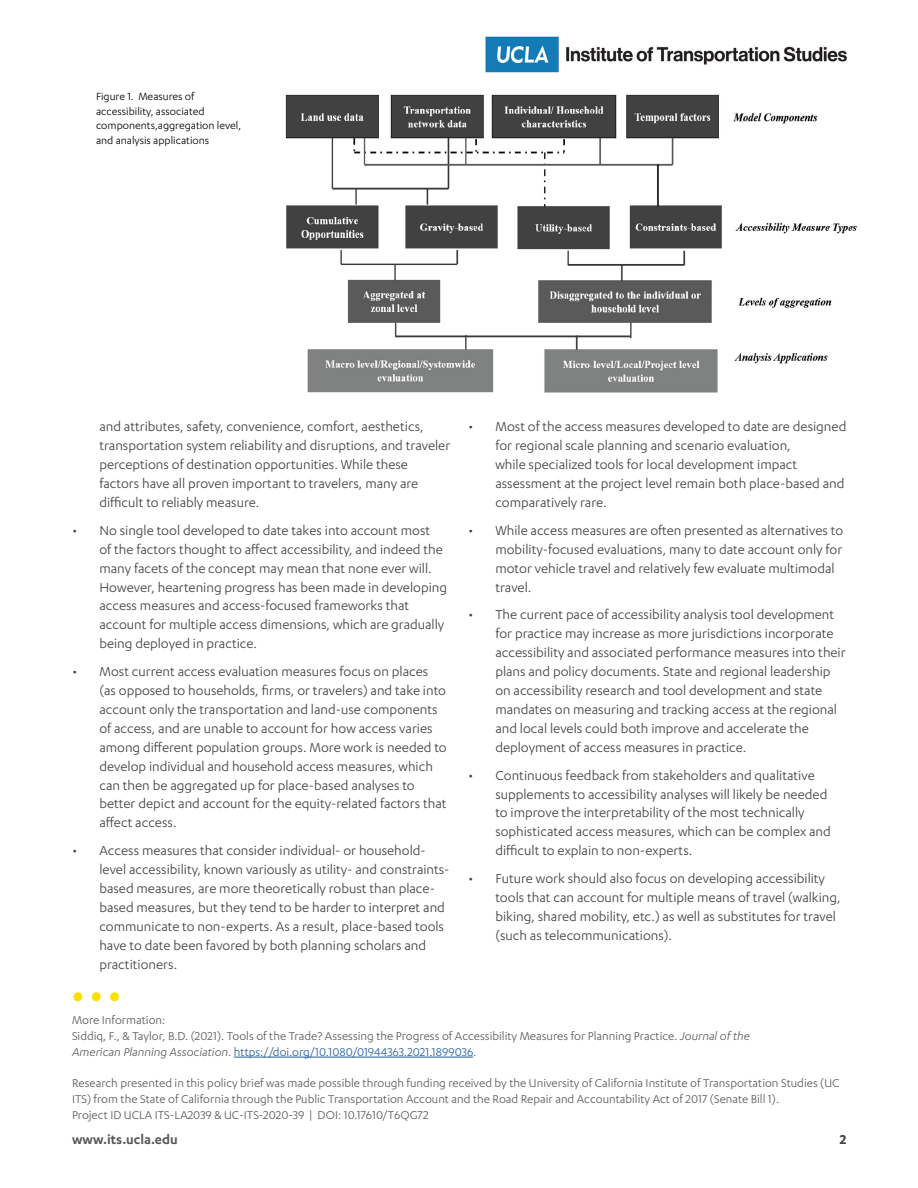
<style>
.page{position:relative;width:918px;height:1188px;background:#fff}
.page>*{position:absolute;margin:0;border:0;box-sizing:border-box;transform-origin:0 0}
.t1{font:15px/18.9px "Karbon";color:#414042}
.t2{font:600 15px "Karbon";color:#58595b}
.t3{font:600 15px "Karbon";color:#414042}
.Project_ID{font:13.2px/15.8px "Karbon";color:#58595b}
.Project_ID-2{font:13.2px "Karbon";color:#215e9e}
.Captions{font:12px/14.4px "Karbon";color:#000}
.s1{font-style:italic}
.s2{font-style:italic;color:#58595b}
.s3{color:#58595b}
</style>
<div class="page">
<hr style="left:234px;top:1057px;width:239px;height:1px;background:#215e9e">
<img style="left:485px;top:36px;width:362px;height:37px">
<svg style="left:92px;top:992px;width:9px;height:10px"></svg>
<svg style="left:110px;top:992px;width:9px;height:10px"></svg>
<svg style="left:73px;top:992px;width:10px;height:10px"></svg>
<img style="left:285px;top:94px;width:572px;height:299px">
<p class="Captions" style="left:96px;top:89px;width:147px">Figure 1. Measures of accessibility, associated components,aggregation level, and analysis applications</p>
<p class="t1" style="left:99px;top:417px;width:352px">and attributes, safety, convenience, comfort, aesthetics, transportation system reliability and disruptions, and traveler perceptions of destination opportunities. While these factors have all proven important to travelers, many are difficult to reliably measure.</p>
<p class="t1" style="left:99px;top:520px;width:349px;text-indent:-27px">• No single tool developed to date takes into account most<br>of the factors thought to affect accessibility, and indeed the many facets of the concept may mean that none ever will.<br>However, heartening progress has been made in developing access measures and access-focused frameworks that account for multiple access dimensions, which are gradually being deployed in practice.</p>
<p class="t1" style="left:99px;top:662px;width:349px;text-indent:-27px">• Most current access evaluation measures focus on places (as opposed to households, firms, or travelers) and take into account only the transportation and land-use components of access, and are unable to account for how access varies among different population groups. More work is needed to develop individual and household access measures, which can then be aggregated up for place-based analyses to better depict and account for the equity-related factors that affect access.</p>
<p class="t1" style="left:99px;top:841px;width:352px;text-indent:-27px">• Access measures that consider individual- or household&shy;level accessibility, known variously as utility- and constraints&shy;based measures, are more theoretically robust than place&shy;based measures, but they tend to be harder to interpret and communicate to non-experts. As a result, place-based tools have to date been favored by both planning scholars and practitioners.</p>
<p class="t1" style="left:495px;top:417px;width:353px;text-indent:-27px">• Most of the access measures developed to date are designed for regional scale planning and scenario evaluation,<br>while specialized tools for local development impact assessment at the project level remain both place-based and comparatively rare.</p>
<p class="t1" style="left:495px;top:520px;width:349px;text-indent:-27px">• While access measures are often presented as alternatives to mobility-focused evaluations, many to date account only for motor vehicle travel and relatively few evaluate multimodal travel.</p>
<p class="t1" style="left:495px;top:605px;width:352px;text-indent:-27px">• The current pace of accessibility analysis tool development for practice may increase as more jurisdictions incorporate accessibility and associated performance measures into their plans and policy documents. State and regional leadership on accessibility research and tool development and state mandates on measuring and tracking access at the regional and local levels could both improve and accelerate the deployment of access measures in practice.</p>
<p class="t1" style="left:495px;top:765px;width:337px;text-indent:-27px">• Continuous feedback from stakeholders and qualitative supplements to accessibility analyses will likely be needed to improve the interpretability of the most technically sophisticated access measures, which can be complex and difficult to explain to non-experts.</p>
<p class="t1" style="left:495px;top:869px;width:347px;text-indent:-27px">• Future work should also focus on developing accessibility tools that can account for multiple means of travel (walking, biking, shared mobility, etc.) as well as substitutes for travel (such as telecommunications).</p>
<p class="Project_ID" style="left:72px;top:1012px;width:95px">More Information:</p>
<p class="Project_ID" style="left:72px;top:1028px;width:680px">Siddiq, F., &amp; Taylor, B.D. (2021). Tools of the Trade? Assessing the Progress of Accessibility Measures for Planning Practice. <span class="s1">Journal of the</span></p>
<p class="Project_ID-2" style="left:72px;top:1045px;width:406px"><span class="s2">American Planning Association</span><span class="s3">.</span> https://doi.org/10.1080/01944363.2021.1899036<span class="s3">.</span></p>
<p class="Project_ID" style="left:72px;top:1075px;width:769px">Research presented in this policy brief was made possible through funding received by the University of California Institute of Transportation Studies (UC<br>ITS) from the State of California through the Public Transportation Account and the Road Repair and Accountability Act of 2017 (Senate Bill 1).</p>
<p class="Project_ID" style="left:72px;top:1107px;width:358px">Project ID UCLA ITS-LA2039 &amp; UC-ITS-2020-39 | DOI: 10.17610/T6QG72</p>
<p class="t2" style="left:72px;top:1131px;width:107px">www.its.ucla.edu</p>
<p class="t3" style="left:840px;top:1131px;width:8px">2</p>
</div>
